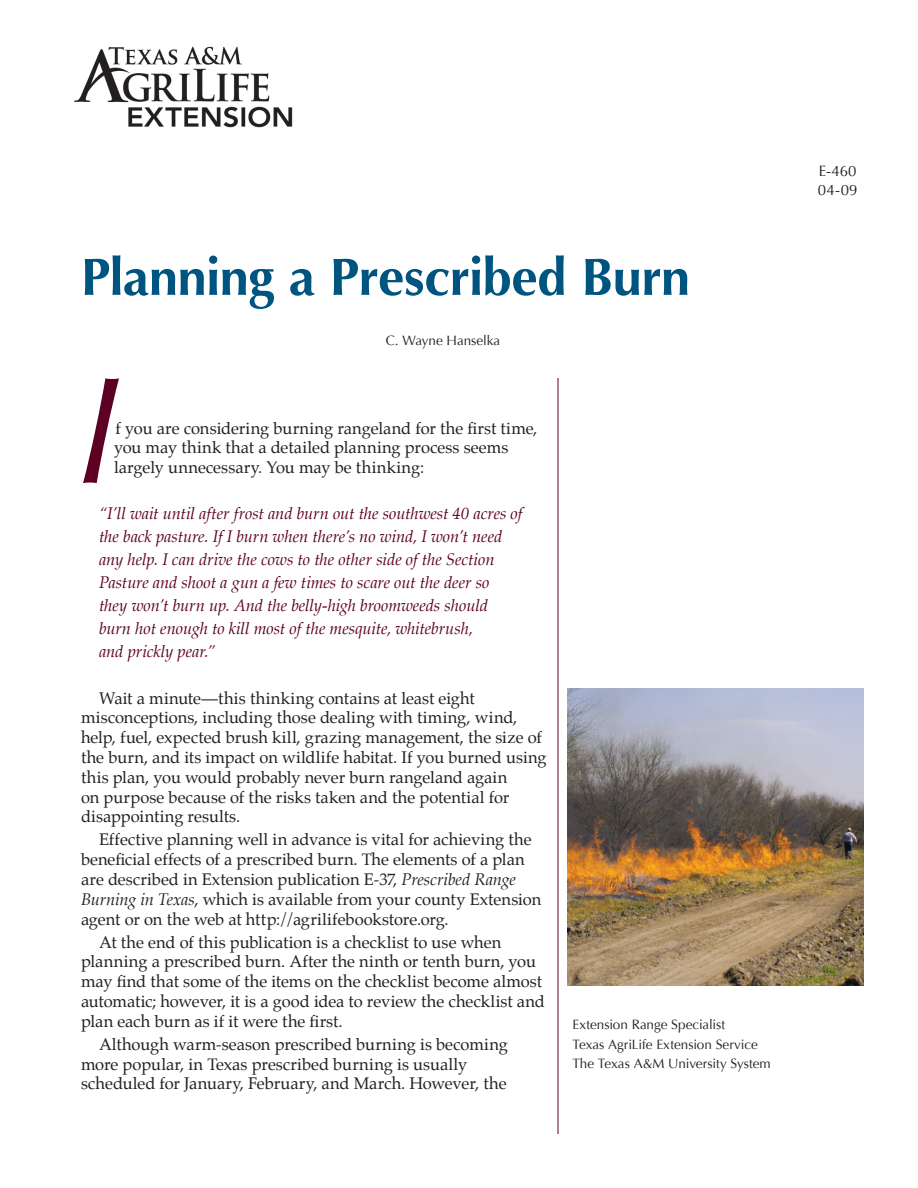
<style>
.page{position:relative;width:918px;height:1188px;background:#fff}
.page>*{position:absolute;margin:0;border:0;box-sizing:border-box;transform-origin:0 0}
.drop_cap{font:italic 152.85px "Optima";color:#5c0024}
.Publication_Heading{font:700 52.5px "Optima";letter-spacing:-.015em;color:#005480}
.Body_text{font:16.5px/19.8px "Palatino";color:#231f20}
.Body_text-2{font:italic 16.5px "Palatino";letter-spacing:-.005em;color:#5c0024}
.t1{font:15px "Optima";color:#231f20}
.Body_text-3{font:13.5px "Optima";letter-spacing:-.005em;color:#231f20}
.authors{font:13.5px "Optima";letter-spacing:-.005em;color:#231f20}
.s1{font-style:italic}
</style>
<div class="page">
<hr style="left:558px;top:378px;width:1px;height:756px;background:#5c0024">
<img style="left:567px;top:688px;width:297px;height:297px">
<img style="left:74px;top:46px;width:219px;height:82px">
<p class="Publication_Heading" style="left:81px;top:246px;width:611px">Planning a Prescribed Burn</p>
<p class="authors" style="left:386px;top:333px;width:116px">C. Wayne Hanselka</p>
<p class="drop_cap" style="left:76px;top:341px;width:44px">I</p>
<p class="Body_text" style="left:114px;top:418px;width:425px">f you are considering burning rangeland for the first time, you may think that a detailed planning process seems largely unnecessary. You may be thinking:</p>
<p class="Body_text-2" style="left:99px;top:501px;width:425px">“I’ll wait until after frost and burn out the southwest 40 acres of</p>
<p class="Body_text-2" style="left:99px;top:524px;width:405px">the back pasture. If I burn when there’s no wind, I won’t need</p>
<p class="Body_text-2" style="left:99px;top:547px;width:397px">any help. I can drive the cows to the other side of the Section</p>
<p class="Body_text-2" style="left:99px;top:570px;width:392px">Pasture and shoot a gun a few times to scare out the deer so</p>
<p class="Body_text-2" style="left:99px;top:593px;width:391px">they won’t burn up. And the belly-high broomweeds should</p>
<p class="Body_text-2" style="left:99px;top:616px;width:376px">burn hot enough to kill most of the mesquite, whitebrush,</p>
<p class="Body_text-2" style="left:99px;top:639px;width:118px">and prickly pear.”</p>
<p class="Body_text" style="left:81px;top:688px;width:467px;text-indent:18px">Wait a minute—this thinking contains at least eight misconceptions, including those dealing with timing, wind, help, fuel, expected brush kill, grazing management, the size of the burn, and its impact on wildlife habitat. If you burned using this plan, you would probably never burn rangeland again<br>on purpose because of the risks taken and the potential for disappointing results.</p>
<p class="Body_text" style="left:81px;top:830px;width:462px;text-indent:18px">Effective planning well in advance is vital for achieving the beneficial effects of a prescribed burn. The elements of a plan are described in Extension publication E-37, <span class="s1">Prescribed Range Burning in Texas</span>, which is available from your county Extension agent or on the web at http://agrilifebookstore.org.</p>
<p class="Body_text" style="left:81px;top:932px;width:465px;text-indent:18px">At the end of this publication is a checklist to use when planning a prescribed burn. After the ninth or tenth burn, you may find that some of the items on the checklist become almost automatic; however, it is a good idea to review the checklist and plan each burn as if it were the first.</p>
<p class="Body_text" style="left:81px;top:1034px;width:428px;text-indent:18px">Although warm-season prescribed burning is becoming more popular, in Texas prescribed burning is usually scheduled for January, February, and March. However, the</p>
<p class="Body_text-3" style="left:572px;top:1017px;width:154px">Extension Range Specialist</p>
<p class="Body_text-3" style="left:572px;top:1036px;width:187px">Texas AgriLife Extension Service</p>
<p class="Body_text-3" style="left:572px;top:1056px;width:200px">The Texas A&amp;M University System</p>
<p class="t1" style="left:819px;top:162px;width:39px">E-460</p>
<p class="t1" style="left:818px;top:181px;width:41px">04-09</p>
</div>
